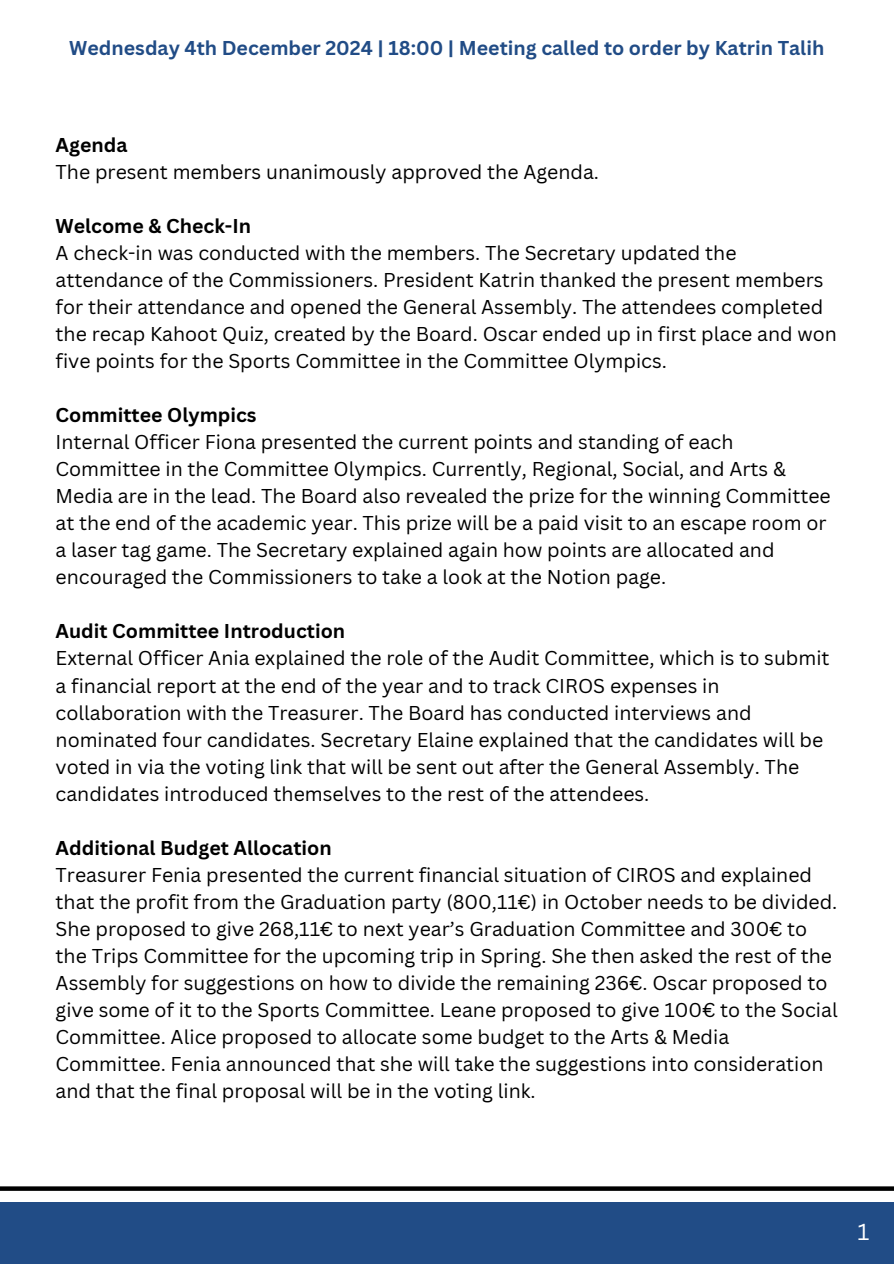
<style>
.page{position:relative;width:894px;height:1264px;background:#fff}
.page>*{position:absolute;margin:0;border:0;box-sizing:border-box;transform-origin:0 0}
.t1{font:22.5px "Canva Sans";color:#fff}
.t2{font:19.5px/27px "Canva Sans";color:#000}
.t3{font:700 19.5px "Canva Sans";color:#000}
.t4{font:700 19.5px "Canva Sans";color:#214c86}
</style>
<div class="page">
<div style="left:0;top:1201px;width:893px;height:62px;background:#214c86"></div>
<svg style="left:0;top:1186px;width:893px;height:4px;background:#171717"></svg>
<h1 class="t4" style="left:69px;top:34px;width:756px">Wednesday 4th December 2024 | 18:00 | Meeting called to order by Katrin Talih</h1>
<p class="t3" style="left:56px;top:131px;width:73px">Agenda</p>
<p class="t2" style="left:56px;top:158px;width:545px">The present members unanimously approved the Agenda.</p>
<p class="t3" style="left:56px;top:212px;width:197px">Welcome &amp; Check-In</p>
<p class="t2" style="left:56px;top:239px;width:782px">A check-in was conducted with the members. The Secretary updated the attendance of the Commissioners. President Katrin thanked the present members for their attendance and opened the General Assembly. The attendees completed the recap Kahoot Quiz, created by the Board. Oscar ended up in first place and won five points for the Sports Committee in the Committee Olympics.</p>
<p class="t3" style="left:56px;top:401px;width:202px">Committee Olympics</p>
<p class="t2" style="left:56px;top:428px;width:776px">Internal Officer Fiona presented the current points and standing of each Committee in the Committee Olympics. Currently, Regional, Social, and Arts &amp; Media are in the lead. The Board also revealed the prize for the winning Committee at the end of the academic year. This prize will be a paid visit to an escape room or a laser tag game. The Secretary explained again how points are allocated and encouraged the Commissioners to take a look at the Notion page.</p>
<p class="t3" style="left:56px;top:617px;width:291px">Audit Committee Introduction</p>
<p class="t2" style="left:56px;top:644px;width:775px">External Officer Ania explained the role of the Audit Committee, which is to submit a financial report at the end of the year and to track CIROS expenses in collaboration with the Treasurer. The Board has conducted interviews and nominated four candidates. Secretary Elaine explained that the candidates will be voted in via the voting link that will be sent out after the General Assembly. The candidates introduced themselves to the rest of the attendees.</p>
<p class="t3" style="left:56px;top:833px;width:277px">Additional Budget Allocation</p>
<p class="t2" style="left:56px;top:860px;width:783px">Treasurer Fenia presented the current financial situation of CIROS and explained that the profit from the Graduation party (800,11€) in October needs to be divided.<br>She proposed to give 268,11€ to next year’s Graduation Committee and 300€ to the Trips Committee for the upcoming trip in Spring. She then asked the rest of the Assembly for suggestions on how to divide the remaining 236€. Oscar proposed to give some of it to the Sports Committee. Leane proposed to give 100€ to the Social Committee. Alice proposed to allocate some budget to the Arts &amp; Media Committee. Fenia announced that she will take the suggestions into consideration and that the final proposal will be in the voting link.</p>
<p class="t1" style="left:857px;top:1216px;width:13px">1</p>
</div>
